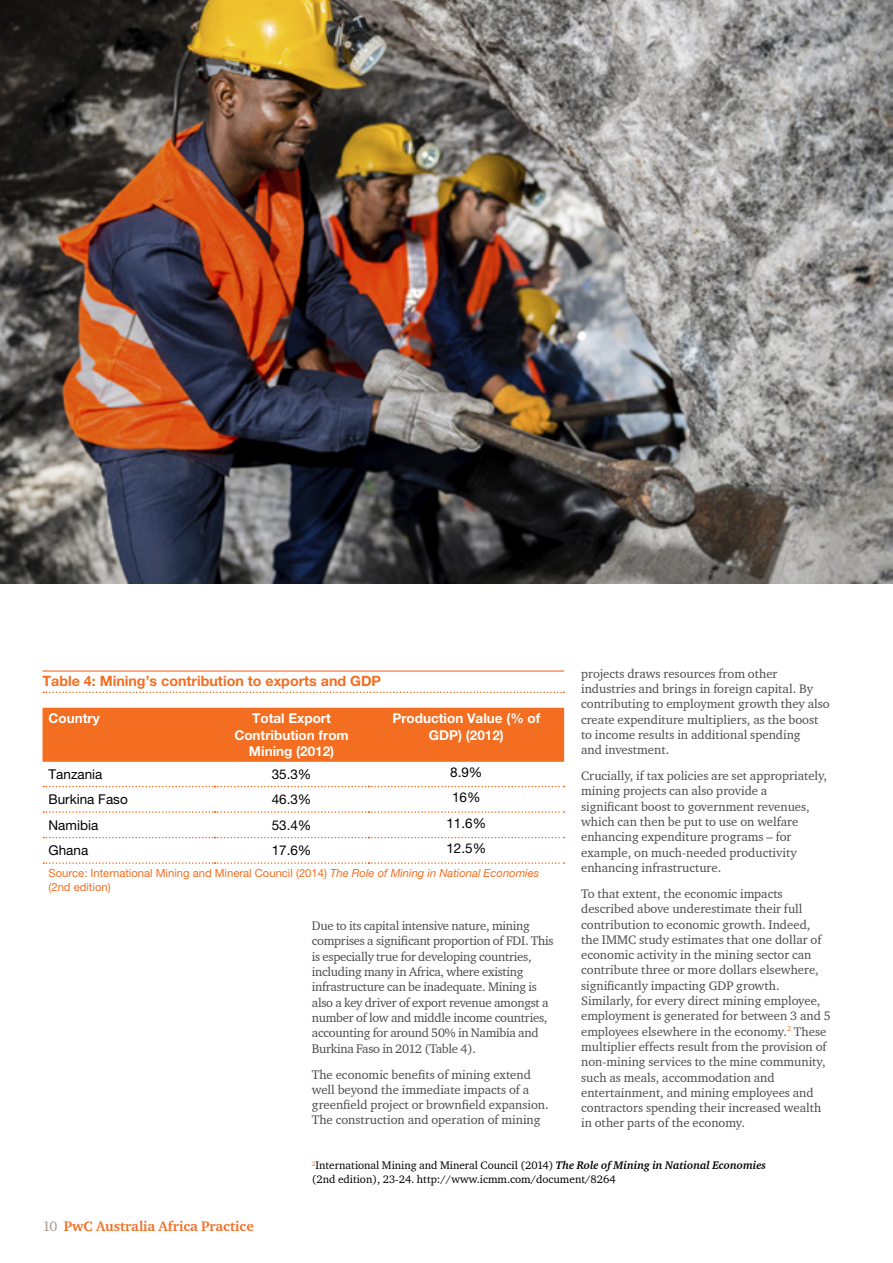
<style>
.page{position:relative;width:893px;height:1263px;background:#fff}
.page>*{position:absolute;margin:0;border:0;box-sizing:border-box;transform-origin:0 0}
.t1{font:700 14.25px "Helvetica Neue LT Pro";color:#f36e21}
.t2{font:700 14.25px "Charter ITC";color:#f36e21}
.t3{font:700 13.5px/16.2px "Helvetica Neue LT Pro";color:#fff;text-align:center}
.t4{font:13.5px "Helvetica Neue LT Pro";color:#000}
.t5{font:12.75px/15.3px "Charter ITC";color:#4d4d4f}
.t6{font:12.75px/15.3px "Charter ITC";letter-spacing:-.02em;color:#4d4d4f}
.t7{font:11.25px/13.5px "Charter ITC";color:#000}
.t8{font:11.25px/13.5px "Helvetica Neue LT Pro";color:#f36e21}
.s1{font-style:italic}
.s2{font-weight:700;font-style:italic}
.s3{font-weight:400;color:#a89b91}
</style>
<div class="page">
<img style="left:0;top:0;width:893px;height:584px">
<hr style="left:43px;top:670px;width:521px;height:2px;background:#f36e21">
<svg style="left:43px;top:692px;width:521px;height:1px"></svg>
<div style="left:43px;top:708px;width:521px;height:54px;background:#f36e21"></div>
<svg style="left:43px;top:862px;width:521px;height:2px"></svg>
<svg style="left:43px;top:786px;width:521px;height:1px"></svg>
<svg style="left:43px;top:811px;width:521px;height:2px"></svg>
<svg style="left:43px;top:837px;width:521px;height:1px"></svg>
<p class="t5" style="left:581px;top:665px;width:250px">projects draws resources from other industries and brings in foreign capital. By contributing to employment growth they also create expenditure multipliers, as the boost to income results in additional spending<br>and investment.</p>
<p class="t5" style="left:581px;top:768px;width:247px">Crucially, if tax policies are set appropriately, mining projects can also provide a significant boost to government revenues, which can then be put to use on welfare enhancing expenditure programs – for example, on much-needed productivity enhancing infrastructure.</p>
<p class="t5" style="left:581px;top:886px;width:251px">To that extent, the economic impacts described above underestimate their full contribution to economic growth. Indeed, the IMMC study estimates that one dollar of economic activity in the mining sector can contribute three or more dollars elsewhere, significantly impacting GDP growth.<br>Similarly, for every direct mining employee, employment is generated for between 3 and 5 employees elsewhere in the economy.<sup>2</sup> These multiplier effects result from the provision of non-mining services to the mine community, such as meals, accommodation and entertainment, and mining employees and contractors spending their increased wealth in other parts of the economy.</p>
<p class="t1" style="left:43px;top:673px;width:340px">Table 4: Mining’s contribution to exports and GDP</p>
<p class="t3" style="left:49px;top:710px;width:53px">Country</p>
<p class="t3" style="left:234px;top:710px;width:116px">Total Export<br>Contribution from<br>Mining (2012)</p>
<p class="t3" style="left:392px;top:710px;width:149px">Production Value (% of<br>GDP) (2012)</p>
<p class="t4" style="left:49px;top:766px;width:55px">Tanzania</p>
<p class="t4" style="left:272px;top:766px;width:41px">35.3%</p>
<p class="t4" style="left:450px;top:764px;width:34px">8.9%</p>
<p class="t4" style="left:49px;top:791px;width:81px">Burkina Faso</p>
<p class="t4" style="left:272px;top:791px;width:41px">46.3%</p>
<p class="t4" style="left:452px;top:789px;width:30px">16%</p>
<p class="t4" style="left:49px;top:817px;width:51px">Namibia</p>
<p class="t4" style="left:272px;top:817px;width:41px">53.4%</p>
<p class="t4" style="left:446px;top:815px;width:41px">11.6%</p>
<p class="t4" style="left:49px;top:842px;width:41px">Ghana</p>
<p class="t4" style="left:272px;top:842px;width:41px">17.6%</p>
<p class="t4" style="left:446px;top:840px;width:41px">12.5%</p>
<p class="t8" style="left:49px;top:866px;width:492px">Source: International Mining and Mineral Council (2014) <span class="s1">The Role of Mining in National Economies </span>(2nd edition)</p>
<p class="t6" style="left:312px;top:918px;width:243px">Due to its capital intensive nature, mining comprises a significant proportion of FDI. This is especially true for developing countries, including many in Africa, where existing infrastructure can be inadequate. Mining is also a key driver of export revenue amongst a number of low and middle income countries, accounting for around 50% in Namibia and Burkina Faso in 2012 (Table 4).</p>
<p class="t5" style="left:312px;top:1066px;width:238px">The economic benefits of mining extend well beyond the immediate impacts of a greenfield project or brownfield expansion.<br>The construction and operation of mining</p>
<p class="t7" style="left:312px;top:1159px;width:456px"><sup>2</sup>International Mining and Mineral Council (2014) <span class="s2">The Role of Mining in National Economies </span>(2nd edition), 23-24. http://www.icmm.com/document/8264</p>
<p class="t2" style="left:43px;top:1217px;width:213px"><span class="s3">10</span> PwC Australia Africa Practice</p>
</div>
